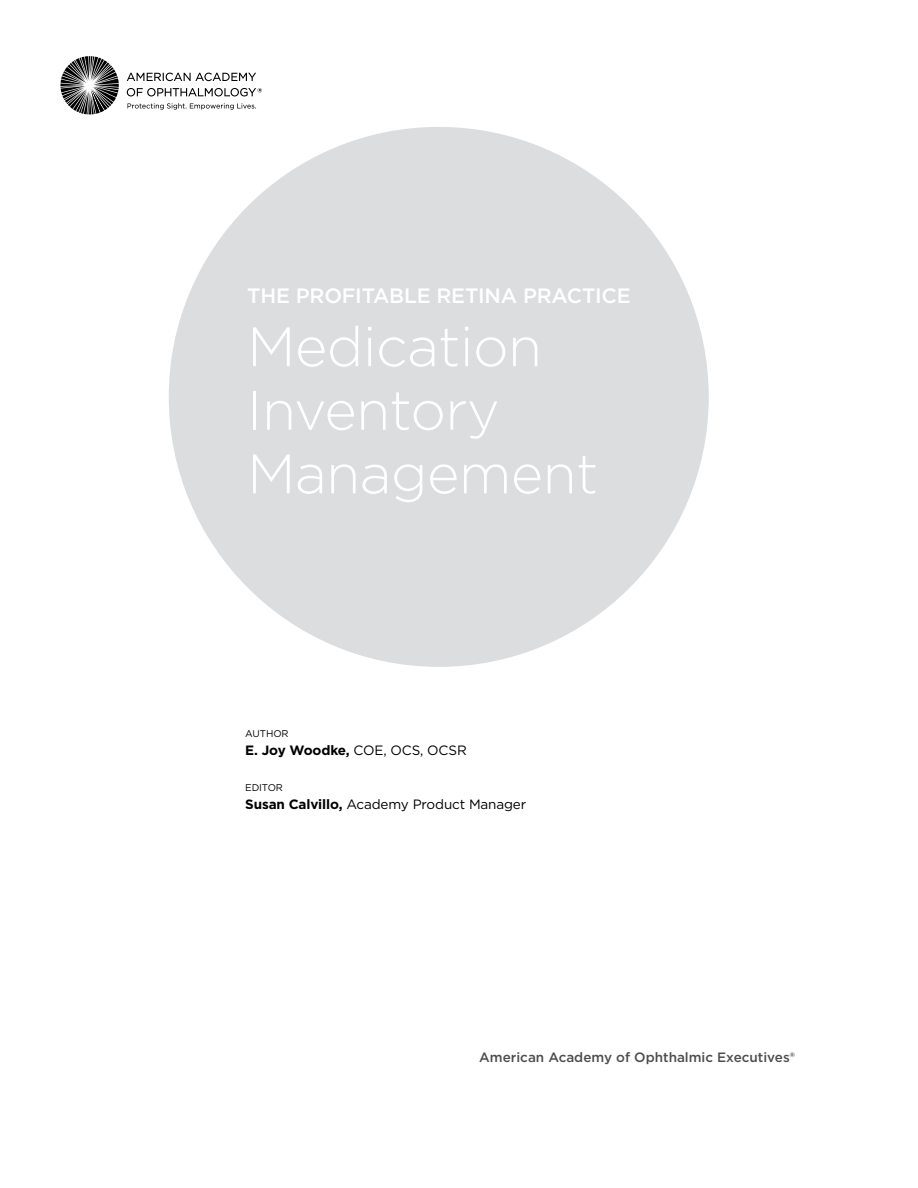
<style>
.page{position:relative;width:918px;height:1188px;background:#fff}
.page>*{position:absolute;margin:0;border:0;box-sizing:border-box;transform-origin:0 0}
.t1{font:300 55.5px/63.6px "Gotham";letter-spacing:-.01em;color:#fff}
.t2{font:500 20.85px "Gotham";letter-spacing:-.01em;color:#fff}
.t3{font:500 13.5px "Gotham";color:#4d4d4f}
.t4{font:13.5px "Gotham";letter-spacing:-.01em;color:#000}
.t5{font:700 13.5px "Gotham";letter-spacing:-.01em;color:#000}
.t6{font:9.75px "Gotham";letter-spacing:-.01em;color:#000}
.s1{font-weight:400}
.s2{font-weight:700}
</style>
<div class="page">
<div style="left:169px;top:127px;width:540px;height:540px;background:#dcddde;border-radius:50%"></div>
<svg style="left:127px;top:73px;width:135px;height:37px"></svg>
<svg style="left:60px;top:56px;width:59px;height:58px"></svg>
<h2 class="t2" style="left:247px;top:282px;width:385px">THE PROFITABLE RETINA PRACTICE</h2>
<h1 class="t1" style="left:247px;top:313px;width:352px">Medication<br>Inventory<br>Management</h1>
<p class="t6" style="left:245px;top:727px;width:45px">AUTHOR</p>
<p class="t5" style="left:245px;top:741px;width:223px">E. Joy Woodke, <span class="s1">COE, OCS, OCSR</span></p>
<p class="t6" style="left:245px;top:781px;width:39px">EDITOR</p>
<p class="t4" style="left:245px;top:795px;width:283px"><span class="s2">Susan Calvillo,</span> Academy Product Manager</p>
<p class="t3" style="left:479px;top:1048px;width:317px">American Academy of Ophthalmic Executives®</p>
</div>
